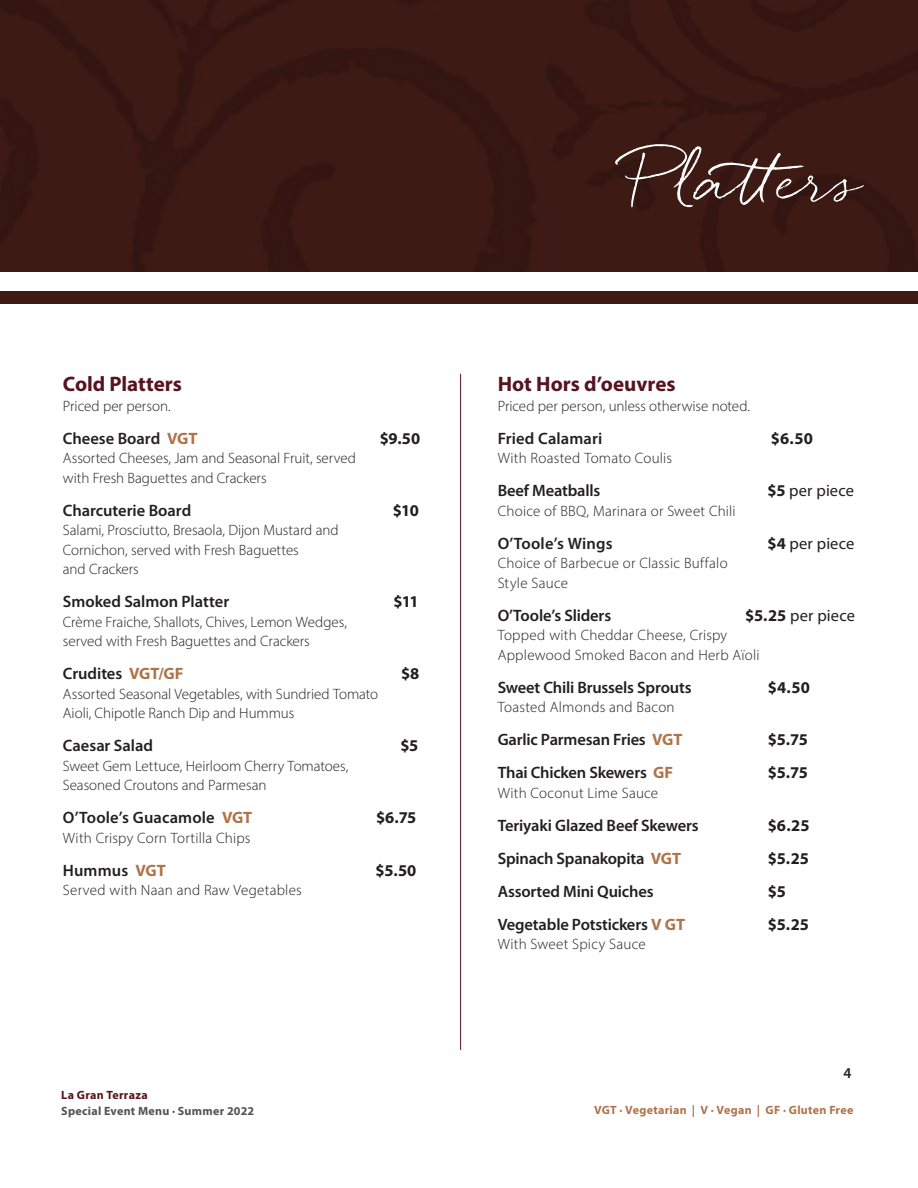
<style>
.page{position:relative;width:918px;height:1188px;background:#fff}
.page>*{position:absolute;margin:0;border:0;box-sizing:border-box;transform-origin:0 0}
.t1{font:60px "Quickpen";color:#fff}
.t2{font:700 21px "Myriad Pro";color:#561420}
.t3{font:600 16.5px "Myriad Pro";letter-spacing:-.01em;color:#231f20}
.t4{font:700 16.5px "Myriad Pro";color:#231f20}
.t5{font:600 16.5px "Myriad Pro";letter-spacing:.01em;color:#231f20}
.t6{font:16.5px "Myriad Pro";letter-spacing:.01em;color:#231f20}
.t7{font:300 15px/19.5px "Myriad Pro";color:#231f20}
.t8{font:300 15px/19.5px "Myriad Pro";letter-spacing:.02em;color:#231f20}
.t9{font:600 15px "Myriad Pro";color:#231f20}
.t10{font:700 12px "Myriad Pro";letter-spacing:.025em;color:#ae744b}
.t11{font:700 12px "Myriad Pro";letter-spacing:.025em;color:#535355}
.t12{font:700 12px "Myriad Pro";letter-spacing:.025em;color:#561420}
.s1{font-weight:700;color:#ae744a}
.s2{font-weight:700}
</style>
<div class="page">
<img style="left:0;top:0;width:918px;height:272px">
<div style="left:0;top:291px;width:918px;height:13px;background:#3d1a13"></div>
<hr style="left:460px;top:374px;width:1px;height:676px;background:#561420">
<h2 class="t2" style="left:63px;top:370px;width:121px">Cold Platters</h2>
<p class="t7" style="left:63px;top:396px;width:109px">Priced per person.</p>
<p class="t3" style="left:63px;top:428px;width:136px">Cheese Board <span class="s1">VGT</span></p>
<p class="t4" style="left:380px;top:427px;width:42px">$9.50</p>
<p class="t7" style="left:63px;top:448px;width:295px">Assorted Cheeses, Jam and Seasonal Fruit, served with Fresh Baguettes and Crackers</p>
<p class="t3" style="left:63px;top:500px;width:130px">Charcuterie Board</p>
<p class="t4" style="left:393px;top:499px;width:27px">$10</p>
<p class="t7" style="left:63px;top:520px;width:277px">Salami, Prosciutto, Bresaola, Dijon Mustard and<br>Cornichon, served with Fresh Baguettes<br>and Crackers</p>
<p class="t3" style="left:63px;top:591px;width:168px">Smoked Salmon Platter</p>
<p class="t4" style="left:394px;top:591px;width:27px">$11</p>
<p class="t7" style="left:63px;top:612px;width:286px">Crème Fraiche, Shallots, Chives, Lemon Wedges, served with Fresh Baguettes and Crackers</p>
<p class="t3" style="left:63px;top:663px;width:122px">Crudites <span class="s1">VGT/GF</span></p>
<p class="t4" style="left:401px;top:663px;width:20px">$8</p>
<p class="t7" style="left:63px;top:684px;width:317px">Assorted Seasonal Vegetables, with Sundried Tomato<br>Aioli, Chipotle Ranch Dip and Hummus</p>
<p class="t3" style="left:63px;top:735px;width:92px">Caesar Salad</p>
<p class="t4" style="left:400px;top:735px;width:19px">$5</p>
<p class="t7" style="left:63px;top:756px;width:287px">Sweet Gem Lettuce, Heirloom Cherry Tomatoes,<br>Seasoned Croutons and Parmesan</p>
<p class="t5" style="left:63px;top:807px;width:191px">O’Toole’s Guacamole <span class="s1">VGT</span></p>
<p class="t4" style="left:376px;top:807px;width:42px">$6.75</p>
<p class="t7" style="left:63px;top:828px;width:189px">With Crispy Corn Tortilla Chips</p>
<p class="t3" style="left:63px;top:860px;width:104px">Hummus <span class="s1">VGT</span></p>
<p class="t4" style="left:376px;top:859px;width:42px">$5.50</p>
<p class="t8" style="left:63px;top:880px;width:241px">Served with Naan and Raw Vegetables</p>
<h1 class="t1" style="left:632px;top:146px;width:233px">Platters</h1>
<h2 class="t2" style="left:498px;top:370px;width:180px">Hot Hors d’oeuvres</h2>
<p class="t7" style="left:498px;top:396px;width:254px">Priced per person, unless otherwise noted.</p>
<p class="t3" style="left:498px;top:428px;width:106px">Fried Calamari</p>
<p class="t4" style="left:771px;top:427px;width:43px">$6.50</p>
<p class="t7" style="left:498px;top:448px;width:176px">With Roasted Tomato Coulis</p>
<p class="t3" style="left:498px;top:480px;width:104px">Beef Meatballs</p>
<p class="t6" style="left:767px;top:480px;width:88px"><span class="s2">$5</span> per piece</p>
<p class="t7" style="left:498px;top:501px;width:240px">Choice of BBQ, Marinara or Sweet Chili</p>
<p class="t5" style="left:498px;top:533px;width:116px">O’Toole’s Wings</p>
<p class="t6" style="left:767px;top:533px;width:88px"><span class="s2">$4</span> per piece</p>
<p class="t8" style="left:498px;top:553px;width:232px">Choice of Barbecue or Classic Buffalo<br>Style Sauce</p>
<p class="t3" style="left:498px;top:605px;width:115px">O’Toole’s Sliders</p>
<p class="t6" style="left:745px;top:605px;width:111px"><span class="s2">$5.25</span> per piece</p>
<p class="t8" style="left:498px;top:625px;width:264px">Topped with Cheddar Cheese, Crispy<br>Applewood Smoked Bacon and Herb Aïoli</p>
<p class="t3" style="left:498px;top:677px;width:195px">Sweet Chili Brussels Sprouts</p>
<p class="t4" style="left:768px;top:676px;width:43px">$4.50</p>
<p class="t8" style="left:498px;top:697px;width:178px">Toasted Almonds and Bacon</p>
<p class="t3" style="left:498px;top:729px;width:186px">Garlic Parmesan Fries <span class="s1">VGT</span></p>
<p class="t4" style="left:768px;top:729px;width:42px">$5.75</p>
<p class="t3" style="left:498px;top:762px;width:177px">Thai Chicken Skewers <span class="s1">GF</span></p>
<p class="t4" style="left:768px;top:762px;width:42px">$5.75</p>
<p class="t8" style="left:498px;top:783px;width:162px">With Coconut Lime Sauce</p>
<p class="t3" style="left:498px;top:815px;width:203px">Teriyaki Glazed Beef Skewers</p>
<p class="t4" style="left:768px;top:814px;width:43px">$6.25</p>
<p class="t3" style="left:498px;top:848px;width:185px">Spinach Spanakopita <span class="s1">VGT</span></p>
<p class="t4" style="left:768px;top:847px;width:43px">$5.25</p>
<p class="t3" style="left:498px;top:881px;width:157px">Assorted Mini Quiches</p>
<p class="t4" style="left:768px;top:880px;width:20px">$5</p>
<p class="t3" style="left:498px;top:914px;width:189px">Vegetable Potstickers <span class="s1">V GT</span></p>
<p class="t4" style="left:768px;top:913px;width:43px">$5.25</p>
<p class="t7" style="left:498px;top:934px;width:150px">With Sweet Spicy Sauce</p>
<p class="t9" style="left:843px;top:1063px;width:10px">4</p>
<p class="t12" style="left:61px;top:1087px;width:88px">La Gran Terraza</p>
<p class="t11" style="left:61px;top:1103px;width:194px">Special Event Menu · Summer 2022</p>
<p class="t10" style="left:594px;top:1102px;width:261px">VGT · Vegetarian | V · Vegan | GF · Gluten Free</p>
</div>
